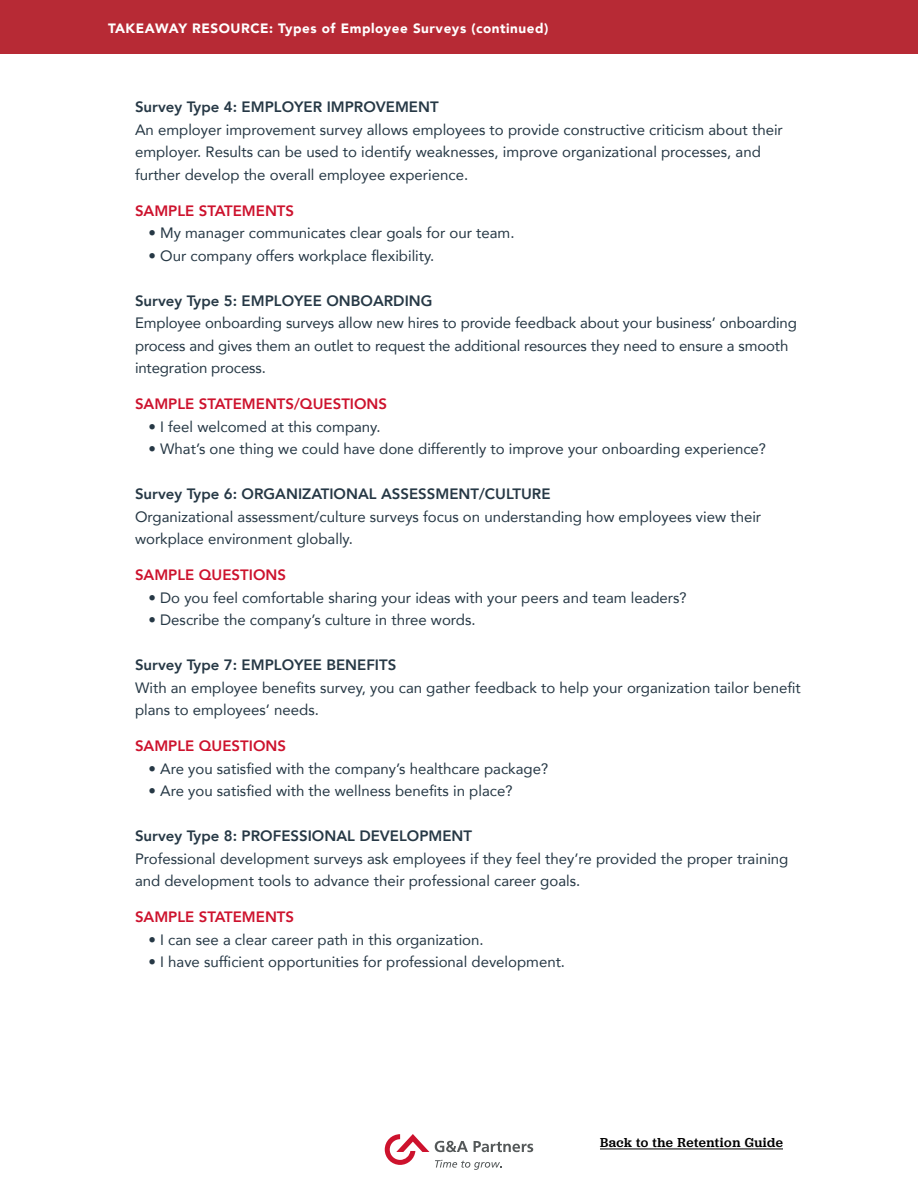
<style>
.page{position:relative;width:918px;height:1188px;background:#fff}
.page>*{position:absolute;margin:0;border:0;box-sizing:border-box;transform-origin:0 0}
.t1{font:15px/22.5px "Avenir";color:#263845}
.t2{font:800 15px "Avenir";color:#263845}
.t3{font:800 15px "Avenir";color:#cd122d}
.t4{font:900 13.5px "Avenir";letter-spacing:.04em;color:#fff}
.t5{font:500 13.5px "Jubilat";letter-spacing:.035em;color:#000}
</style>
<div class="page">
<div style="left:0;top:0;width:918px;height:54px;background:#b72a35"></div>
<svg style="left:385px;top:1134px;width:44px;height:31px"></svg>
<svg style="left:435px;top:1141px;width:33px;height:11px"></svg>
<svg style="left:474px;top:1141px;width:59px;height:11px"></svg>
<svg style="left:435px;top:1160px;width:66px;height:10px"></svg>
<hr style="left:600px;top:1149px;width:183px;height:1px;background:#000">
<p class="t4" style="left:108px;top:16px;width:442px">TAKEAWAY RESOURCE: Types of Employee Surveys (continued)</p>
<p class="t2" style="left:135px;top:95px;width:305px">Survey Type 4: EMPLOYER IMPROVEMENT</p>
<p class="t1" style="left:135px;top:118px;width:649px">An employer improvement survey allows employees to provide constructive criticism about their employer. Results can be used to identify weaknesses, improve organizational processes, and further develop the overall employee experience.</p>
<p class="t3" style="left:135px;top:199px;width:161px">SAMPLE STATEMENTS</p>
<p class="t1" style="left:148px;top:221px;width:368px">• My manager communicates clear goals for our team.</p>
<p class="t1" style="left:148px;top:244px;width:287px">• Our company offers workplace flexibility.</p>
<p class="t2" style="left:135px;top:289px;width:299px">Survey Type 5: EMPLOYEE ONBOARDING</p>
<p class="t1" style="left:135px;top:311px;width:663px">Employee onboarding surveys allow new hires to provide feedback about your business’ onboarding process and gives them an outlet to request the additional resources they need to ensure a smooth integration process.</p>
<p class="t3" style="left:135px;top:392px;width:254px">SAMPLE STATEMENTS/QUESTIONS</p>
<p class="t1" style="left:148px;top:415px;width:234px">• I feel welcomed at this company.</p>
<p class="t1" style="left:148px;top:437px;width:619px">• What’s one thing we could have done differently to improve your onboarding experience?</p>
<p class="t2" style="left:135px;top:482px;width:417px">Survey Type 6: ORGANIZATIONAL ASSESSMENT/CULTURE</p>
<p class="t1" style="left:135px;top:505px;width:628px">Organizational assessment/culture surveys focus on understanding how employees view their workplace environment globally.</p>
<p class="t3" style="left:135px;top:563px;width:153px">SAMPLE QUESTIONS</p>
<p class="t1" style="left:148px;top:586px;width:540px">• Do you feel comfortable sharing your ideas with your peers and team leaders?</p>
<p class="t1" style="left:148px;top:608px;width:329px">• Describe the company’s culture in three words.</p>
<p class="t2" style="left:135px;top:653px;width:263px">Survey Type 7: EMPLOYEE BENEFITS</p>
<p class="t1" style="left:135px;top:676px;width:667px">With an employee benefits survey, you can gather feedback to help your organization tailor benefit plans to employees’ needs.</p>
<p class="t3" style="left:135px;top:734px;width:153px">SAMPLE QUESTIONS</p>
<p class="t1" style="left:148px;top:757px;width:401px">• Are you satisfied with the company’s healthcare package?</p>
<p class="t1" style="left:148px;top:779px;width:366px">• Are you satisfied with the wellness benefits in place?</p>
<p class="t2" style="left:135px;top:824px;width:339px">Survey Type 8: PROFESSIONAL DEVELOPMENT</p>
<p class="t1" style="left:135px;top:847px;width:655px">Professional development surveys ask employees if they feel they’re provided the proper training and development tools to advance their professional career goals.</p>
<p class="t3" style="left:135px;top:905px;width:161px">SAMPLE STATEMENTS</p>
<p class="t1" style="left:148px;top:928px;width:337px">• I can see a clear career path in this organization.</p>
<p class="t1" style="left:148px;top:950px;width:418px">• I have sufficient opportunities for professional development.</p>
<p class="t5" style="left:600px;top:1134px;width:184px">Back to the Retention Guide</p>
</div>
